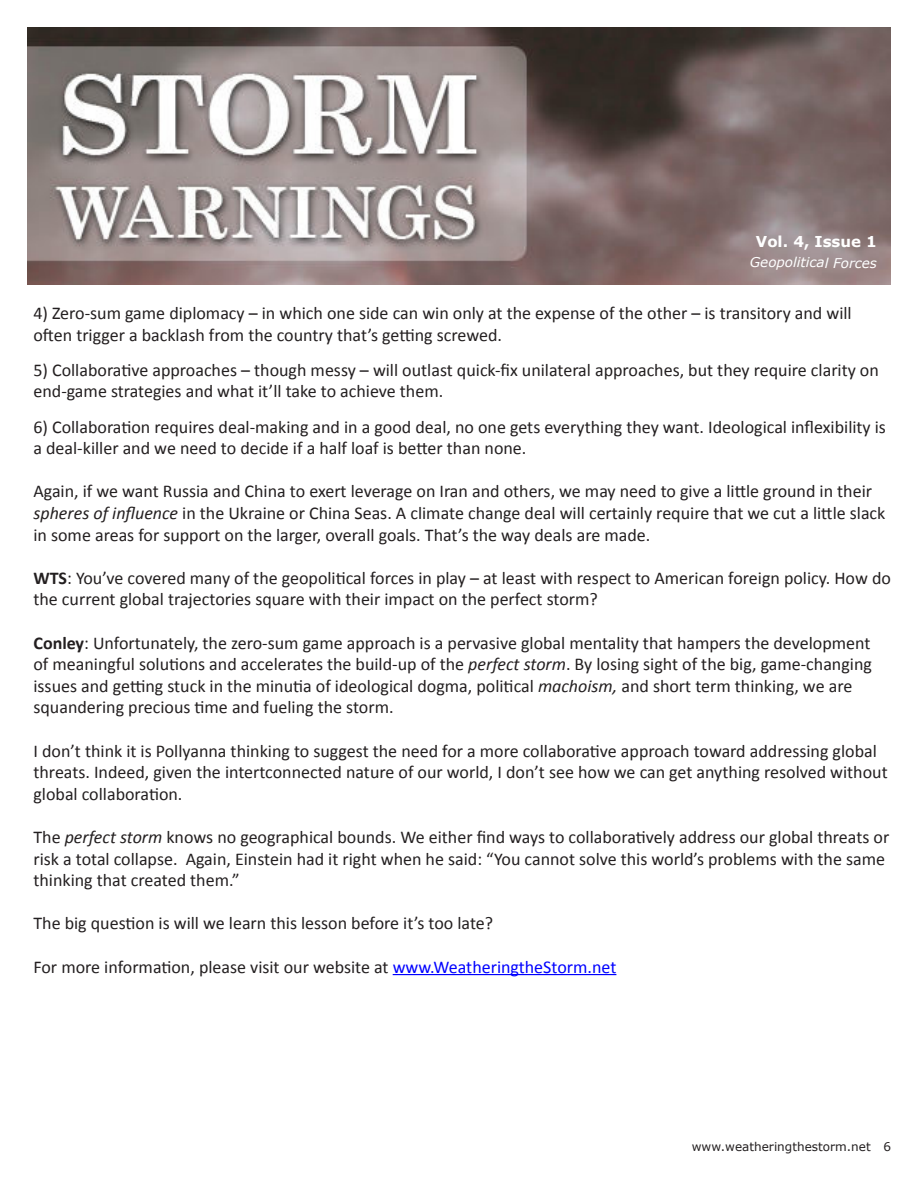
<style>
.page{position:relative;width:918px;height:1188px;background:#fff}
.page>*{position:absolute;margin:0;border:0;box-sizing:border-box;transform-origin:0 0}
.t1{font:18px/21.6px "Calibri";color:#231f20}
.t2{font:700 15px "Verdana";color:#fff}
.t3{font:italic 13.5px "Verdana";color:#fff}
.t4{font:12px "Verdana";color:#231f20}
.s1{font-style:italic}
.s2{font-weight:700}
.s3{color:#00f}
</style>
<div class="page">
<img style="left:27px;top:27px;width:864px;height:257px">
<hr style="left:393px;top:974px;width:223px;height:1px;background:#00f">
<p class="t2" style="left:756px;top:232px;width:123px">Vol. 4, Issue 1</p>
<p class="t3" style="left:750px;top:254px;width:129px">Geopolitical Forces</p>
<p class="t1" style="left:33px;top:302px;width:820px">4) Zero-sum game diplomacy – in which one side can win only at the expense of the other – is transitory and will often trigger a backlash from the country that’s getting screwed.</p>
<p class="t1" style="left:33px;top:359px;width:847px">5) Collaborative approaches – though messy – will outlast quick-fix unilateral approaches, but they require clarity on end-game strategies and what it’ll take to achieve them.</p>
<p class="t1" style="left:33px;top:416px;width:854px">6) Collaboration requires deal-making and in a good deal, no one gets everything they want. Ideological inflexibility is a deal-killer and we need to decide if a half loaf is better than none.</p>
<p class="t1" style="left:33px;top:481px;width:853px">Again, if we want Russia and China to exert leverage on Iran and others, we may need to give a little ground in their <span class="s1">spheres of influence</span> in the Ukraine or China Seas. A climate change deal will certainly require that we cut a little slack in some areas for support on the larger, overall goals. That’s the way deals are made.</p>
<p class="t1" style="left:33px;top:567px;width:859px"><span class="s2">WTS</span>: You’ve covered many of the geopolitical forces in play – at least with respect to American foreign policy. How do the current global trajectories square with their impact on the perfect storm?</p>
<p class="t1" style="left:33px;top:632px;width:840px"><span class="s2">Conley</span>: Unfortunately, the zero-sum game approach is a pervasive global mentality that hampers the development of meaningful solutions and accelerates the build-up of the <span class="s1">perfect storm</span>. By losing sight of the big, game-changing issues and getting stuck in the minutia of ideological dogma, political <span class="s1">machoism,</span> and short term thinking, we are squandering precious time and fueling the storm.</p>
<p class="t1" style="left:33px;top:740px;width:856px">I don’t think it is Pollyanna thinking to suggest the need for a more collaborative approach toward addressing global threats. Indeed, given the intertconnected nature of our world, I don’t see how we can get anything resolved without global collaboration.</p>
<p class="t1" style="left:33px;top:826px;width:857px">The <span class="s1">perfect storm</span> knows no geographical bounds. We either find ways to collaboratively address our global threats or risk a total collapse. Again, Einstein had it right when he said: “You cannot solve this world’s problems with the same thinking that created them.”</p>
<p class="t1" style="left:33px;top:913px;width:461px">The big question is will we learn this lesson before it’s too late?</p>
<p class="t1" style="left:33px;top:956px;width:584px">For more information, please visit our website at <span class="s3">www.WeatheringtheStorm.net</span></p>
<p class="t4" style="left:692px;top:1139px;width:201px">www.weatheringthestorm.net 6</p>
</div>
